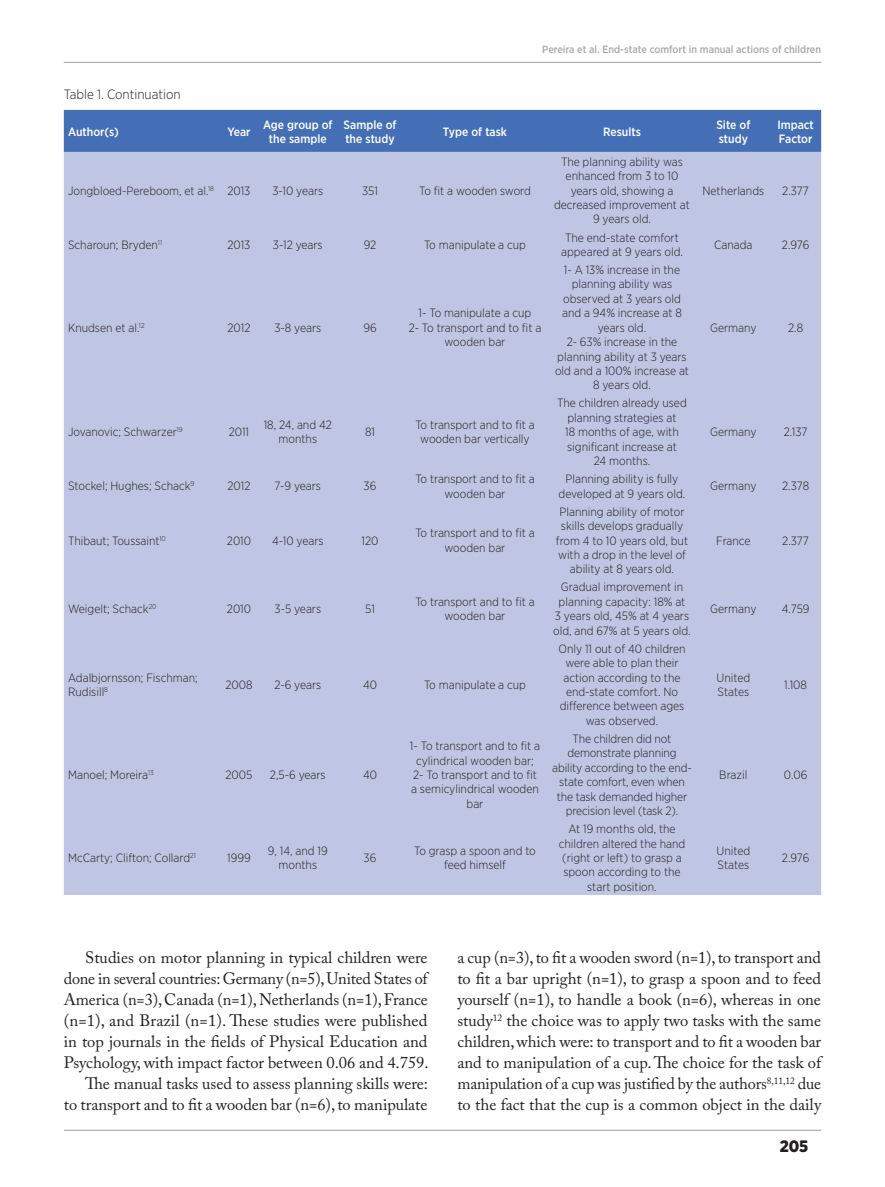
<style>
.page{position:relative;width:885px;height:1187px;background:#fff}
.page>*{position:absolute;margin:0;border:0;box-sizing:border-box;transform-origin:0 0}
.TEXTO{font:16.5px/21px "Adobe Caslon Pro";color:#231f20;text-align:justify}
.t1{font:900 16.5px "Gotham Narrow";color:#231f20}
.Tab_tit{font:300 13.5px "Gotham Narrow";color:#231f20}
.Tab_corpo{font:300 12px/14.4px "Gotham Narrow";color:#231f20;text-align:center}
.Tab_gravata{font:500 12px/14.4px "Gotham Narrow";color:#fff}
.t2{font:500 10.5px "Gotham Narrow";color:#a8a9ad}
</style>
<div class="page">
<hr style="left:64px;top:62px;width:757px;height:1px;background:#a8a9ad">
<hr style="left:64px;top:1129px;width:757px;height:1px;background:#a8a9ad">
<div style="left:64px;top:110px;width:757px;height:42px;background:#446fb6"></div>
<div style="left:64px;top:152px;width:757px;height:742px;background:#bec6e3"></div>
<p class="Tab_tit" style="left:64px;top:86px;width:118px">Table 1. Continuation</p>
<p class="t2" style="left:542px;top:42px;width:280px">Pereira et al. End-state comfort in manual actions of children</p>
<p class="Tab_gravata" style="left:68px;top:124px;width:52px">Author(s)</p>
<p class="Tab_gravata" style="left:227px;top:124px;width:25px">Year</p>
<p class="Tab_gravata" style="left:263px;top:117px;width:71px;text-align:center">Age group of the sample</p>
<p class="Tab_gravata" style="left:343px;top:117px;width:54px">Sample of the study</p>
<p class="Tab_gravata" style="left:443px;top:124px;width:66px">Type of task</p>
<p class="Tab_gravata" style="left:603px;top:124px;width:39px">Results</p>
<p class="Tab_gravata" style="left:716px;top:117px;width:35px">Site of study</p>
<p class="Tab_gravata" style="left:777px;top:117px;width:38px">Impact<br>Factor</p>
<p class="Tab_corpo" style="left:68px;top:183px;width:147px">Jongbloed-Pereboom, et al.<sup>18</sup></p>
<p class="Tab_corpo" style="left:227px;top:183px;width:25px">2013</p>
<p class="Tab_corpo" style="left:272px;top:183px;width:52px">3-10 years</p>
<p class="Tab_corpo" style="left:362px;top:183px;width:17px">351</p>
<p class="Tab_corpo" style="left:419px;top:183px;width:113px">To fit a wooden sword</p>
<p class="Tab_corpo" style="left:554px;top:154px;width:137px">The planning ability was enhanced from 3 to 10 years old, showing a decreased improvement at<br>9 years old.</p>
<p class="Tab_corpo" style="left:702px;top:183px;width:63px">Netherlands</p>
<p class="Tab_corpo" style="left:782px;top:183px;width:28px">2.377</p>
<p class="Tab_corpo" style="left:68px;top:237px;width:95px">Scharoun; Bryden<sup>11</sup></p>
<p class="Tab_corpo" style="left:227px;top:237px;width:25px">2013</p>
<p class="Tab_corpo" style="left:273px;top:237px;width:51px">3-12 years</p>
<p class="Tab_corpo" style="left:363px;top:237px;width:14px">92</p>
<p class="Tab_corpo" style="left:424px;top:237px;width:103px">To manipulate a cup</p>
<p class="Tab_corpo" style="left:561px;top:230px;width:123px">The end-state comfort appeared at 9 years old.</p>
<p class="Tab_corpo" style="left:714px;top:237px;width:40px">Canada</p>
<p class="Tab_corpo" style="left:781px;top:237px;width:29px">2.976</p>
<p class="Tab_corpo" style="left:68px;top:320px;width:78px">Knudsen et al.<sup>12</sup></p>
<p class="Tab_corpo" style="left:227px;top:320px;width:25px">2012</p>
<p class="Tab_corpo" style="left:274px;top:320px;width:48px">3-8 years</p>
<p class="Tab_corpo" style="left:363px;top:320px;width:15px">96</p>
<p class="Tab_corpo" style="left:418px;top:305px;width:114px">1- To manipulate a cup</p>
<p class="Tab_corpo" style="left:408px;top:320px;width:134px">2- To transport and to fit a wooden bar</p>
<p class="Tab_corpo" style="left:68px;top:424px;width:116px">Jovanovic; Schwarzer<sup>19</sup></p>
<p class="Tab_corpo" style="left:229px;top:424px;width:22px">2011</p>
<p class="Tab_corpo" style="left:264px;top:417px;width:70px">18, 24, and 42 months</p>
<p class="Tab_corpo" style="left:365px;top:424px;width:12px">81</p>
<p class="Tab_corpo" style="left:415px;top:417px;width:121px">To transport and to fit a wooden bar vertically</p>
<p class="Tab_corpo" style="left:562px;top:262px;width:121px">1- A 13% increase in the planning ability was observed at 3 years old and a 94% increase at 8 years old.</p>
<p class="Tab_corpo" style="left:555px;top:334px;width:135px">2- 63% increase in the planning ability at 3 years old and a 100% increase at<br>8 years old.</p>
<p class="Tab_corpo" style="left:557px;top:395px;width:131px">The children already used planning strategies at<br>18 months of age, with significant increase at<br>24 months.</p>
<p class="Tab_corpo" style="left:710px;top:320px;width:48px">Germany</p>
<p class="Tab_corpo" style="left:788px;top:320px;width:17px">2.8</p>
<p class="Tab_corpo" style="left:710px;top:424px;width:48px">Germany</p>
<p class="Tab_corpo" style="left:783px;top:424px;width:25px">2.137</p>
<p class="Tab_corpo" style="left:68px;top:478px;width:128px">Stockel; Hughes; Schack<sup>9</sup></p>
<p class="Tab_corpo" style="left:227px;top:478px;width:25px">2012</p>
<p class="Tab_corpo" style="left:274px;top:478px;width:48px">7-9 years</p>
<p class="Tab_corpo" style="left:363px;top:478px;width:14px">36</p>
<p class="Tab_corpo" style="left:415px;top:471px;width:121px">To transport and to fit a wooden bar</p>
<p class="Tab_corpo" style="left:558px;top:471px;width:128px">Planning ability is fully developed at 9 years old.</p>
<p class="Tab_corpo" style="left:710px;top:478px;width:48px">Germany</p>
<p class="Tab_corpo" style="left:782px;top:478px;width:28px">2.378</p>
<p class="Tab_corpo" style="left:68px;top:533px;width:99px">Thibaut; Toussaint<sup>10</sup></p>
<p class="Tab_corpo" style="left:227px;top:533px;width:26px">2010</p>
<p class="Tab_corpo" style="left:272px;top:533px;width:53px">4-10 years</p>
<p class="Tab_corpo" style="left:361px;top:533px;width:18px">120</p>
<p class="Tab_corpo" style="left:415px;top:525px;width:121px">To transport and to fit a wooden bar</p>
<p class="Tab_corpo" style="left:556px;top:504px;width:134px">Planning ability of motor skills develops gradually from 4 to 10 years old, but with a drop in the level of ability at 8 years old.</p>
<p class="Tab_corpo" style="left:716px;top:533px;width:36px">France</p>
<p class="Tab_corpo" style="left:782px;top:533px;width:28px">2.377</p>
<p class="Tab_corpo" style="left:68px;top:601px;width:90px">Weigelt; Schack<sup>20</sup></p>
<p class="Tab_corpo" style="left:227px;top:601px;width:26px">2010</p>
<p class="Tab_corpo" style="left:274px;top:601px;width:48px">3-5 years</p>
<p class="Tab_corpo" style="left:365px;top:601px;width:11px">51</p>
<p class="Tab_corpo" style="left:415px;top:594px;width:121px">To transport and to fit a wooden bar</p>
<p class="Tab_corpo" style="left:68px;top:670px;width:131px;text-align:left">Adalbjornsson; Fischman;<br>Rudisill<sup>8</sup></p>
<p class="Tab_corpo" style="left:225px;top:677px;width:29px">2008</p>
<p class="Tab_corpo" style="left:274px;top:677px;width:48px">2-6 years</p>
<p class="Tab_corpo" style="left:363px;top:677px;width:16px">40</p>
<p class="Tab_corpo" style="left:424px;top:677px;width:103px">To manipulate a cup</p>
<p class="Tab_corpo" style="left:68px;top:767px;width:87px">Manoel; Moreira<sup>13</sup></p>
<p class="Tab_corpo" style="left:225px;top:767px;width:28px">2005</p>
<p class="Tab_corpo" style="left:270px;top:767px;width:57px">2,5-6 years</p>
<p class="Tab_corpo" style="left:363px;top:767px;width:16px">40</p>
<p class="Tab_corpo" style="left:410px;top:738px;width:132px">1- To transport and to fit a cylindrical wooden bar;</p>
<p class="Tab_corpo" style="left:411px;top:767px;width:129px">2- To transport and to fit a semicylindrical wooden bar</p>
<p class="Tab_corpo" style="left:68px;top:850px;width:129px">McCarty; Clifton; Collard<sup>21</sup></p>
<p class="Tab_corpo" style="left:227px;top:850px;width:25px">1999</p>
<p class="Tab_corpo" style="left:268px;top:843px;width:61px">9, 14, and 19 months</p>
<p class="Tab_corpo" style="left:363px;top:850px;width:14px">36</p>
<p class="Tab_corpo" style="left:414px;top:843px;width:123px">To grasp a spoon and to feed himself</p>
<p class="Tab_corpo" style="left:553px;top:579px;width:139px">Gradual improvement in planning capacity: 18% at<br>3 years old, 45% at 4 years old, and 67% at 5 years old.</p>
<p class="Tab_corpo" style="left:558px;top:641px;width:128px">Only 11 out of 40 children were able to plan their action according to the end-state comfort. No difference between ages was observed.</p>
<p class="Tab_corpo" style="left:552px;top:731px;width:141px">The children did not demonstrate planning ability according to the end&shy;state comfort, even when the task demanded higher precision level (task 2).</p>
<p class="Tab_corpo" style="left:558px;top:821px;width:128px">At 19 months old, the children altered the hand (right or left) to grasp a spoon according to the start position.</p>
<p class="Tab_corpo" style="left:710px;top:601px;width:48px">Germany</p>
<p class="Tab_corpo" style="left:781px;top:601px;width:29px">4.759</p>
<p class="Tab_corpo" style="left:716px;top:670px;width:35px;text-align:left">United<br>States</p>
<p class="Tab_corpo" style="left:784px;top:677px;width:24px">1.108</p>
<p class="Tab_corpo" style="left:719px;top:767px;width:30px">Brazil</p>
<p class="Tab_corpo" style="left:783px;top:767px;width:25px">0.06</p>
<p class="Tab_corpo" style="left:716px;top:843px;width:35px;text-align:left">United<br>States</p>
<p class="Tab_corpo" style="left:781px;top:850px;width:29px">2.976</p>
<p class="TEXTO" style="left:64px;top:947px;width:366px;text-indent:21px">Studies on motor planning in typical children were done in several countries: Germany (n=5), United States of America (n=3), Canada (n=1), Netherlands (n=1), France (n=1), and Brazil (n=1). These studies were published in top journals in the fields of Physical Education and Psychology, with impact factor between 0.06 and 4.759.</p>
<p class="TEXTO" style="left:64px;top:1073px;width:366px;text-align:right">The manual tasks used to assess planning skills were:<br>to transport and to fit a wooden bar (n=6), to manipulate</p>
<p class="TEXTO" style="left:457px;top:947px;width:365px">a cup (n=3), to fit a wooden sword (n=1), to transport and to fit a bar upright (n=1), to grasp a spoon and to feed yourself (n=1), to handle a book (n=6), whereas in one study<sup>12</sup> the choice was to apply two tasks with the same children, which were: to transport and to fit a wooden bar and to manipulation of a cup. The choice for the task of manipulation of a cup was justified by the authors<sup>8,11,12</sup> due to the fact that the cup is a common object in the daily</p>
<h1 class="t1" style="left:779px;top:1135px;width:30px">205</h1>
</div>
